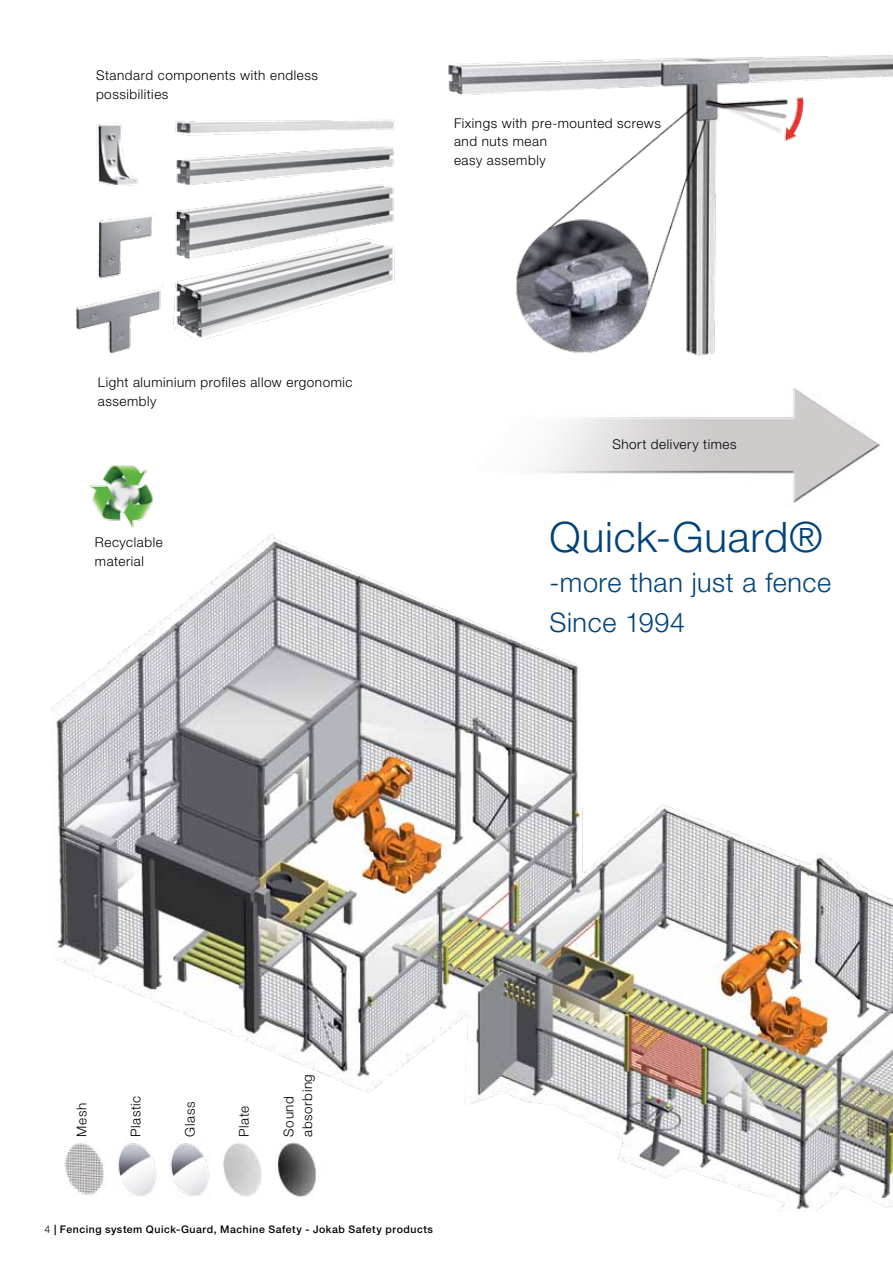
<style>
.page{position:relative;width:893px;height:1263px;background:#fff}
.page>*{position:absolute;margin:0;border:0;box-sizing:border-box;transform-origin:0 0}
.t1{font:300 42px "Helvetica Neue LT Std";letter-spacing:.02em;color:#00427a}
.t2{font:300 27px/40px "Helvetica Neue LT Std";letter-spacing:.02em;color:#00427a}
.t3{font:300 13.5px/18.6px "Helvetica Neue LT Std";letter-spacing:.04em;color:#000}
.t4{font:500 10.5px "Helvetica Neue LT Std";letter-spacing:.05em;color:#000}
.s1{font-weight:300}
</style>
<div class="page">
<img style="left:76px;top:119px;width:319px;height:234px">
<img style="left:448px;top:55px;width:445px;height:301px">
<img style="left:52px;top:535px;width:841px;height:676px">
<img style="left:89px;top:465px;width:64px;height:63px">
<img style="left:55px;top:1138px;width:274px;height:63px">
<img style="left:417px;top:389px;width:476px;height:456px">
<p class="t3" style="left:96px;top:66px;width:224px">Standard components with endless possibilities</p>
<p class="t3" style="left:98px;top:373px;width:256px">Light aluminium profiles allow ergonomic assembly</p>
<p class="t3" style="left:95px;top:533px;width:69px">Recyclable material</p>
<p class="t3" style="left:454px;top:113px;width:208px">Fixings with pre-mounted screws and nuts mean<br>easy assembly</p>
<p class="t3" style="left:612px;top:434px;width:126px">Short delivery times</p>
<h1 class="t1" style="left:549px;top:511px;width:275px">Quick-Guard®</h1>
<h2 class="t2" style="left:549px;top:562px;width:283px">-more than just a fence<br>Since 1994</h2>
<p class="t3" style="left:72px;top:1136px;width:35px;rotate:-90deg">Mesh</p>
<p class="t3" style="left:126px;top:1136px;width:42px;rotate:-90deg">Plastic</p>
<p class="t3" style="left:180px;top:1136px;width:36px;rotate:-90deg">Glass</p>
<p class="t3" style="left:234px;top:1136px;width:32px;rotate:-90deg">Plate</p>
<p class="t3" style="left:279px;top:1136px;width:64px;rotate:-90deg">Sound absorbing</p>
<p class="t4" style="left:45px;top:1223px;width:390px"><span class="s1">4</span> | Fencing system Quick-Guard, Machine Safety - Jokab Safety products</p>
</div>
